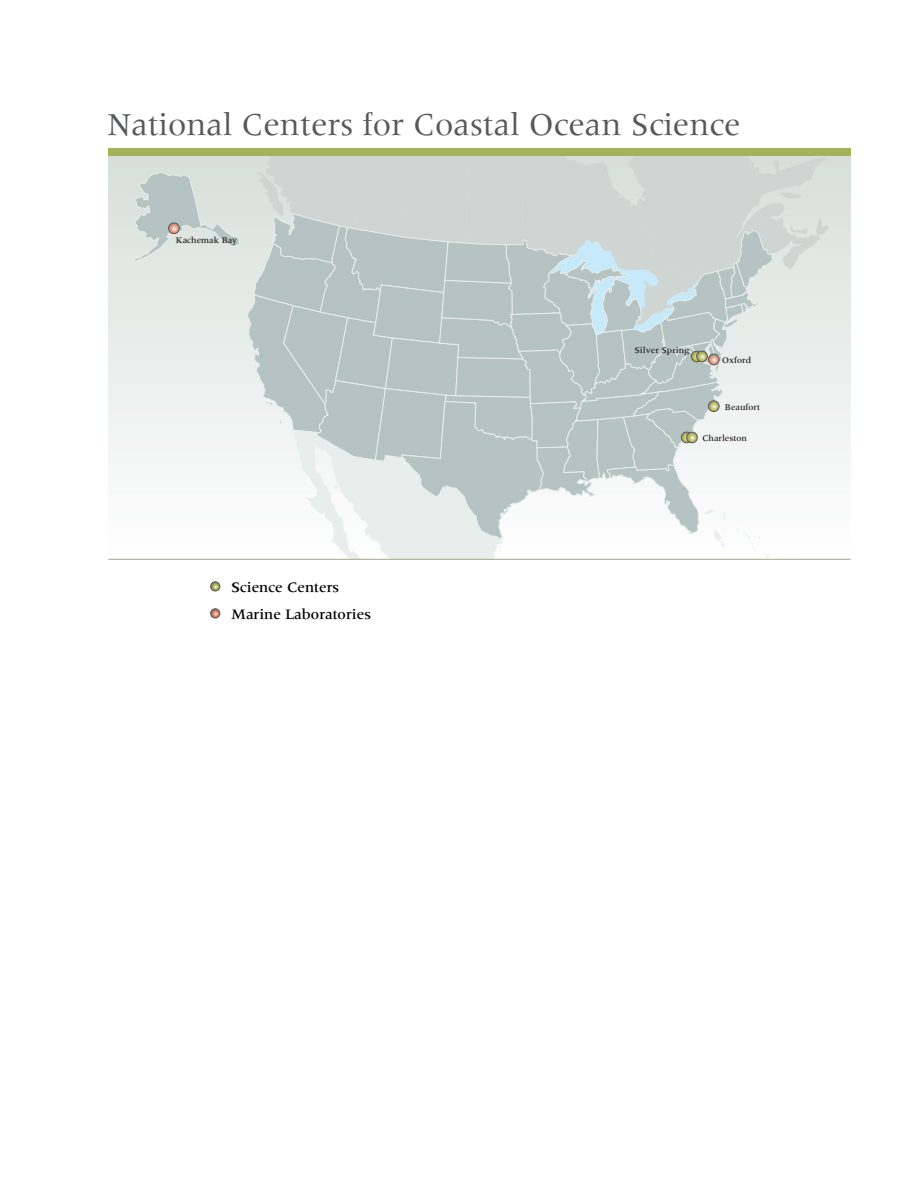
<style>
.page{position:relative;width:918px;height:1188px;background:#fff}
.page>*{position:absolute;margin:0;border:0;box-sizing:border-box;transform-origin:0 0}
.t1{font:33px "Meridien";color:#57585a}
.t2{font:500 15px/27px "Meridien";color:#000}
.t3{font:500 9px "Meridien";color:#231f20}
</style>
<div class="page">
<svg style="left:210px;top:582px;width:10px;height:9px"></svg>
<svg style="left:210px;top:609px;width:10px;height:9px"></svg>
<div style="left:108px;top:148px;width:743px;height:411px;background:linear-gradient(to bottom,#d7dfda,#fdfefe)"></div>
<svg style="left:247px;top:156px;width:581px;height:403px"></svg>
<div style="left:108px;top:148px;width:743px;height:8px;background:#a4b25a"></div>
<svg style="left:708px;top:354px;width:11px;height:11px"></svg>
<svg style="left:681px;top:432px;width:11px;height:11px"></svg>
<svg style="left:686px;top:432px;width:12px;height:11px"></svg>
<svg style="left:691px;top:351px;width:11px;height:11px"></svg>
<svg style="left:696px;top:351px;width:12px;height:11px"></svg>
<svg style="left:708px;top:401px;width:11px;height:11px"></svg>
<svg style="left:132px;top:171px;width:108px;height:91px;background:#d0d9d6"></svg>
<svg style="left:168px;top:223px;width:11px;height:11px"></svg>
<hr style="left:108px;top:559px;width:743px;height:1px;background:#a4b25a">
<h1 class="t1" style="left:108px;top:106px;width:635px">National Centers for Coastal Ocean Science</h1>
<p class="t3" style="left:176px;top:235px;width:63px">Kachemak Bay</p>
<h2 class="t2" style="left:231px;top:573px;width:141px">Science Centers<br>Marine Laboratories</h2>
<p class="t3" style="left:634px;top:345px;width:56px">Silver Spring</p>
<p class="t3" style="left:722px;top:355px;width:31px">Oxford</p>
<p class="t3" style="left:725px;top:402px;width:37px">Beaufort</p>
<p class="t3" style="left:702px;top:433px;width:46px">Charleston</p>
</div>
